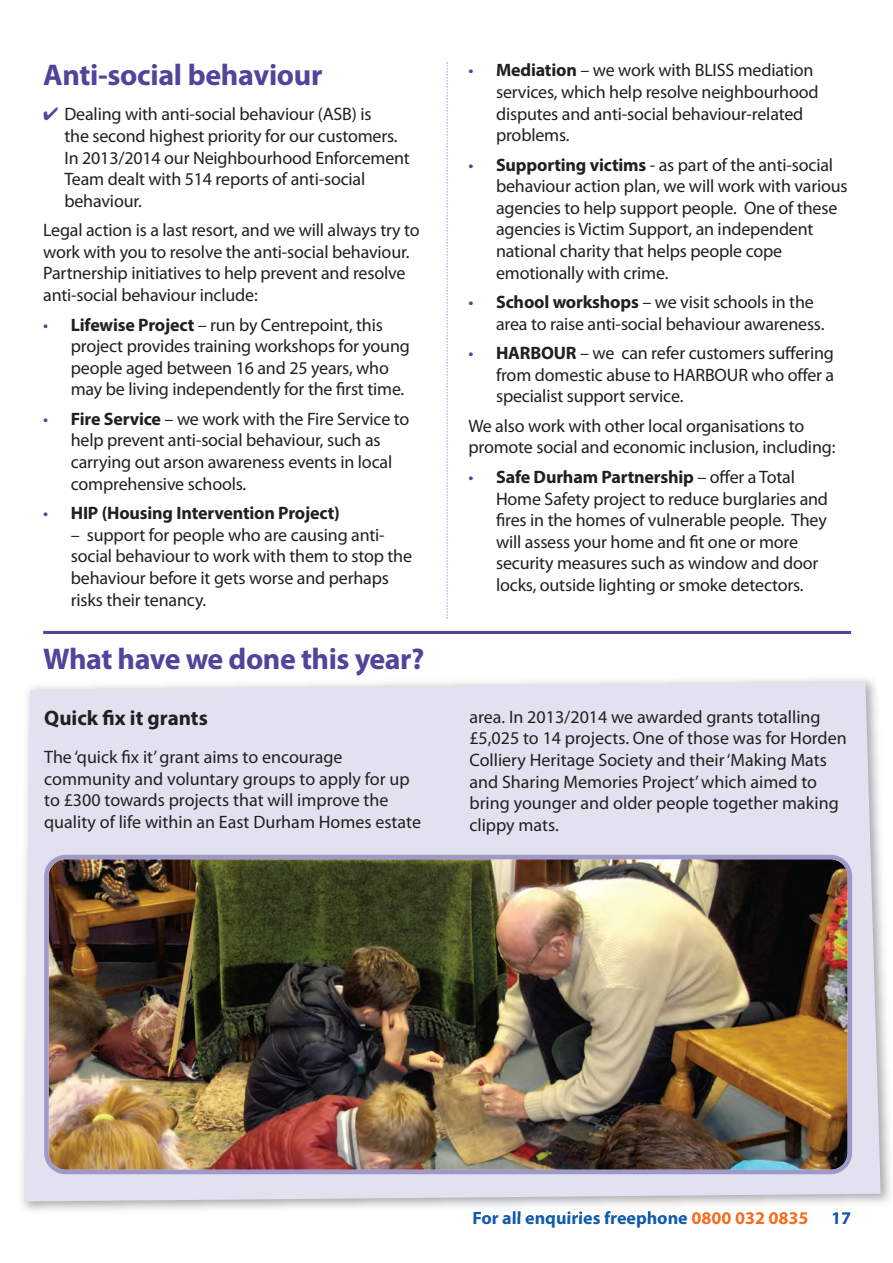
<style>
.page{position:relative;width:893px;height:1263px;background:#fff}
.page>*{position:absolute;margin:0;border:0;box-sizing:border-box;transform-origin:0 0}
.t1{font:30px "Myriad Pro Bold OV WFKJYB";letter-spacing:-.015em;color:#52439b}
.t2{font:21px "Myriad Pro Bold OV WFKJYB";color:#231f20}
.t3{font:18px/21.6px "Myriad Pro";letter-spacing:-.01em;color:#231f20}
.t4{font:18px "Myriad Pro Bold OV WFKJYB";letter-spacing:-.01em;color:#231f20}
.t5{font:18px "Myriad Pro Bold OV WFKJYB";color:#135baa}
.s1{color:#52439b}
.s2{font-family:"Myriad Pro Bold OV WFKJYB"}
.s3{font-family:"Myriad Pro";color:#52439b}
.s4{font-family:"Myriad Pro"}
.s5{color:#f36e21}
</style>
<div class="page">
<svg style="left:446px;top:62px;width:2px;height:556px"></svg>
<img style="left:833px;top:1212px;width:17px;height:5px">
<img style="left:473px;top:1211px;width:214px;height:6px">
<img style="left:692px;top:1212px;width:116px;height:5px">
<svg style="left:24px;top:682px;width:857px;height:519px;background:#e1e0ee"></svg>
<img style="left:44px;top:855px;width:808px;height:319px">
<hr style="left:43px;top:631px;width:808px;height:3px;background:#52439b">
<h1 class="t1" style="left:43px;top:57px;width:281px">Anti-social behaviour</h1>
<p class="t3" style="left:64px;top:103px;width:347px;text-indent:-21px"><span class="s1">✔</span> Dealing with anti-social behaviour (ASB) is<br>the second highest priority for our customers.<br>In 2013/2014 our Neighbourhood Enforcement Team dealt with 514 reports of anti-social behaviour.</p>
<p class="t3" style="left:43px;top:219px;width:378px">Legal action is a last resort, and we will always try to work with you to resolve the anti-social behaviour.<br>Partnership initiatives to help prevent and resolve anti-social behaviour include:</p>
<p class="t3" style="left:71px;top:313px;width:341px;text-indent:-28px"><span class="s1">•</span> <span class="s2">Lifewise Project</span> – run by Centrepoint, this project provides training workshops for young people aged between 16 and 25 years, who may be living independently for the first time.</p>
<p class="t3" style="left:71px;top:408px;width:340px;text-indent:-28px"><span class="s1">•</span> <span class="s2">Fire Service</span> – we work with the Fire Service to help prevent anti-social behaviour, such as carrying out arson awareness events in local comprehensive schools.</p>
<p class="t4" style="left:43px;top:502px;width:298px"><span class="s3">•</span> HIP (Housing Intervention Project)</p>
<p class="t3" style="left:71px;top:524px;width:343px">– support for people who are causing anti&shy;social behaviour to work with them to stop the behaviour before it gets worse and perhaps risks their tenancy.</p>
<h1 class="t1" style="left:43px;top:641px;width:383px">What have we done this year?</h1>
<p class="t2" style="left:44px;top:705px;width:165px">Quick fix it grants</p>
<p class="t3" style="left:44px;top:746px;width:378px">The‘quick fix it’grant aims to encourage community and voluntary groups to apply for up to £300 towards projects that will improve the quality of life within an East Durham Homes estate</p>
<p class="t3" style="left:496px;top:59px;width:324px;text-indent:-28px"><span class="s1">•</span> <span class="s2">Mediation</span> – we work with BLISS mediation services, which help resolve neighbourhood disputes and anti-social behaviour-related problems.</p>
<p class="t3" style="left:496px;top:153px;width:353px;text-indent:-28px"><span class="s1">•</span> <span class="s2">Supporting victims</span> - as part of the anti-social behaviour action plan, we will work with various agencies to help support people. One of these agencies is Victim Support, an independent national charity that helps people cope emotionally with crime.</p>
<p class="t3" style="left:496px;top:291px;width:330px;text-indent:-28px"><span class="s1">•</span> <span class="s2">School workshops</span> – we visit schools in the area to raise anti-social behaviour awareness.</p>
<p class="t3" style="left:496px;top:342px;width:340px;text-align:justify;text-indent:-28px"><span class="s1">•</span> <span class="s2">HARBOUR</span> – we can refer customers suffering from domestic abuse to HARBOUR who offer a specialist support service.</p>
<p class="t3" style="left:468px;top:415px;width:369px">We also work with other local organisations to promote social and economic inclusion, including:</p>
<p class="t4" style="left:468px;top:466px;width:328px"><span class="s3">•</span> Safe Durham Partnership <span class="s4">– offer a Total</span></p>
<p class="t3" style="left:496px;top:487px;width:334px">Home Safety project to reduce burglaries and fires in the homes of vulnerable people. They will assess your home and fit one or more security measures such as window and door locks, outside lighting or smoke detectors.</p>
<p class="t3" style="left:469px;top:706px;width:379px">area. In 2013/2014 we awarded grants totalling £5,025 to 14 projects. One of those was for Horden Colliery Heritage Society and their‘Making Mats and Sharing Memories Project’which aimed to bring younger and older people together making clippy mats.</p>
<p class="t5" style="left:472px;top:1207px;width:338px">For all enquiries freephone <span class="s5">0800 032 0835</span></p>
<p class="t5" style="left:831px;top:1207px;width:21px">17</p>
</div>
